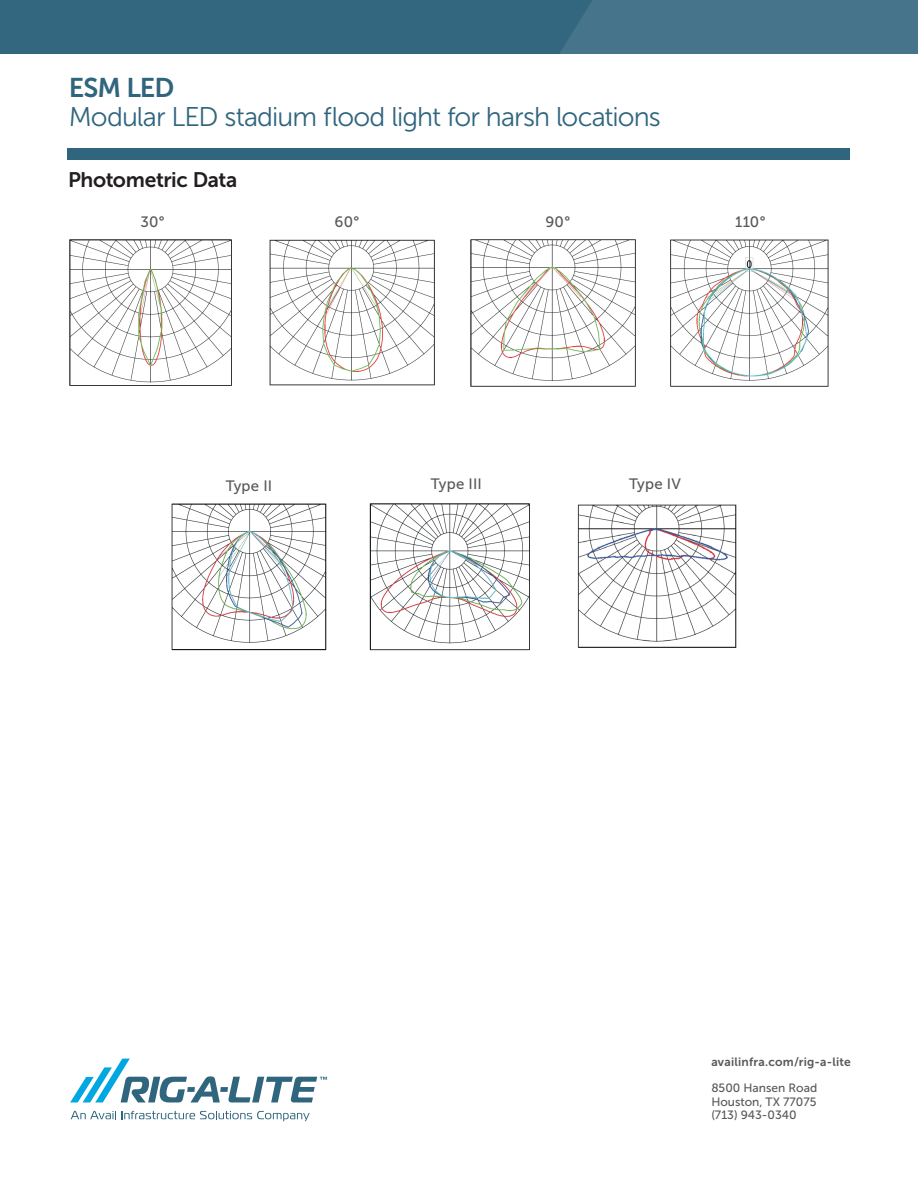
<style>
.page{position:relative;width:918px;height:1188px;background:#fff}
.page>*{position:absolute;margin:0;border:0;box-sizing:border-box;transform-origin:0 0}
.t1{font:27px "Museo Sans 300";letter-spacing:-.035em;color:#30657e}
.t2{font:27px "Museo Sans 700";letter-spacing:-.035em;color:#30657e}
.t3{font:21px "Museo Sans 700";letter-spacing:-.02em;color:#231f20}
.t4{font:15px "Museo Sans 500";letter-spacing:.015em;color:#57585a}
.t5{font:12px/13.5px "Museo Sans 500";color:#57585a;text-align:justify}
.t6{font:12px "Museo Sans 700";letter-spacing:.02em;color:#57585a}
</style>
<div class="page">
<div style="left:68px;top:148px;width:782px;height:12px;background:#30657e"></div>
<img style="left:69px;top:239px;width:163px;height:147px">
<img style="left:269px;top:239px;width:166px;height:147px">
<img style="left:470px;top:239px;width:166px;height:148px">
<img style="left:670px;top:239px;width:159px;height:148px">
<img style="left:171px;top:503px;width:156px;height:148px">
<img style="left:369px;top:503px;width:161px;height:148px">
<img style="left:577px;top:504px;width:160px;height:144px">
<svg style="left:71px;top:1111px;width:239px;height:10px"></svg>
<svg style="left:70px;top:1059px;width:257px;height:43px"></svg>
<div style="left:0;top:0;width:918px;height:54px;background:#45748b"></div>
<div style="left:0;top:0;width:592px;height:54px;background:#33677f"></div>
<p class="t2" style="left:69px;top:73px;width:107px">ESM LED</p>
<p class="t1" style="left:69px;top:102px;width:594px">Modular LED stadium flood light for harsh locations</p>
<p class="t3" style="left:68px;top:168px;width:171px">Photometric Data</p>
<p class="t4" style="left:141px;top:214px;width:26px">30°</p>
<p class="t4" style="left:334px;top:214px;width:26px">60°</p>
<p class="t4" style="left:545px;top:214px;width:26px">90°</p>
<p class="t4" style="left:735px;top:214px;width:32px">110°</p>
<p class="t4" style="left:226px;top:477px;width:48px">Type II</p>
<p class="t4" style="left:431px;top:475px;width:53px">Type III</p>
<p class="t4" style="left:629px;top:475px;width:53px">Type IV</p>
<p class="t6" style="left:711px;top:1056px;width:141px">availinfra.com/rig-a-lite</p>
<p class="t5" style="left:711px;top:1081px;width:107px">8500 Hansen Road Houston, TX 77075 (713) 943-0340</p>
</div>
